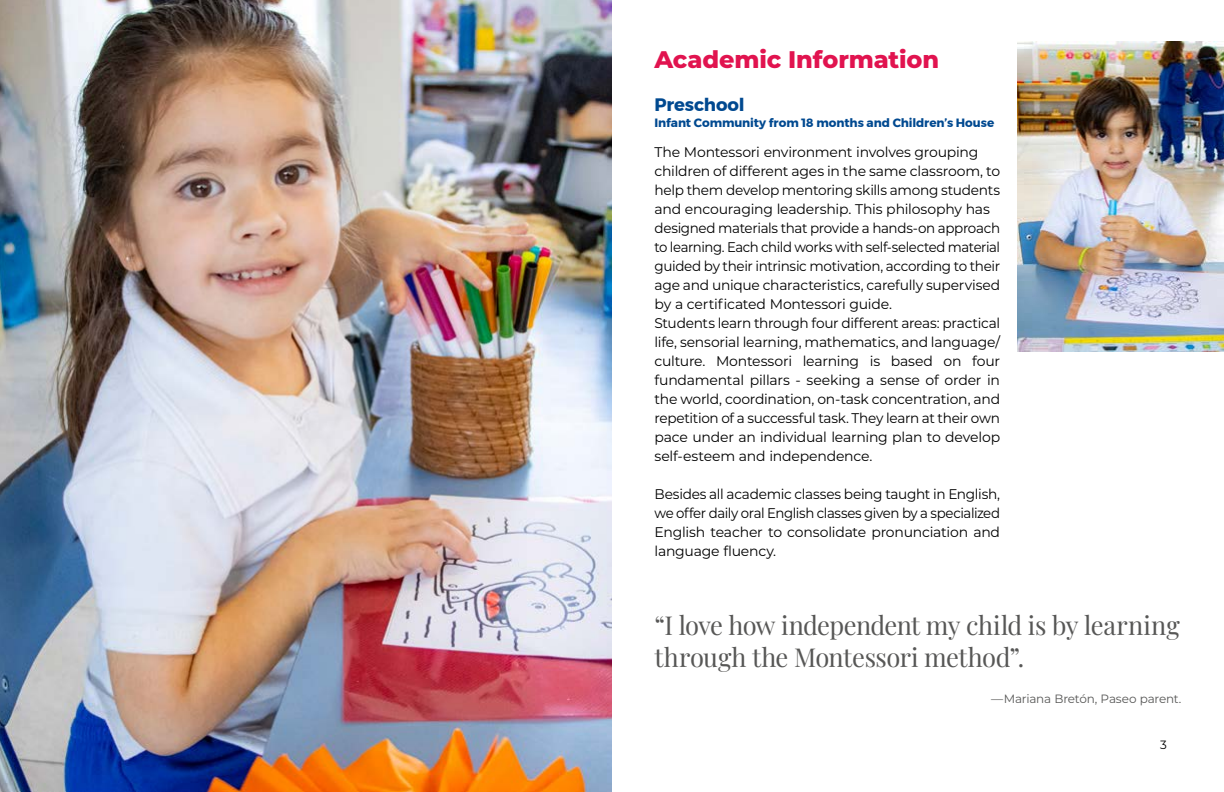
<style>
.page{position:relative;width:1224px;height:792px;background:#fff}
.page>*{position:absolute;margin:0;border:0;box-sizing:border-box;transform-origin:0 0}
.t1{font:26px/31.2px "Playfair Display";letter-spacing:-.02em;color:#575756}
.t2{font:800 24px "Montserrat";letter-spacing:-.005em;color:#e1134f}
.t3{font:700 18px "Montserrat";letter-spacing:-.005em;color:#004990}
.t4{font:14px/19px "Montserrat";letter-spacing:-.02em;color:#000}
.t5{font:700 12px "Montserrat";letter-spacing:-.005em;color:#004990}
.t6{font:12px "Montserrat";letter-spacing:-.015em;color:#575756}
.t7{font:12px "Montserrat";color:#000}
</style>
<div class="page">
<img style="left:0;top:0;width:612px;height:792px">
<img style="left:1017px;top:42px;width:207px;height:310px">
<h2 class="t2" style="left:655px;top:42px;width:286px">Academic Information</h2>
<p class="t3" style="left:655px;top:90px;width:92px">Preschool</p>
<p class="t5" style="left:655px;top:113px;width:341px">Infant Community from 18 months and Children’s House</p>
<p class="t4" style="left:655px;top:142px;width:347px">The Montessori environment involves grouping children of different ages in the same classroom, to help them develop mentoring skills among students and encouraging leadership. This philosophy has designed materials that provide a hands-on approach to learning. Each child works with self-selected material guided by their intrinsic motivation, according to their age and unique characteristics, carefully supervised by a certificated Montessori guide.<br>Students learn through four different areas: practical life, sensorial learning, mathematics, and language/ culture. Montessori learning is based on four fundamental pillars - seeking a sense of order in the world, coordination, on-task concentration, and repetition of a successful task. They learn at their own pace under an individual learning plan to develop self-esteem and independence.</p>
<p class="t4" style="left:655px;top:484px;width:347px;text-align:justify">Besides all academic classes being taught in English, we offer daily oral English classes given by a specialized English teacher to consolidate pronunciation and language fluency.</p>
<h1 class="t1" style="left:655px;top:608px;width:527px">“I love how independent my child is by learning through the Montessori method”.</h1>
<p class="t6" style="left:991px;top:690px;width:192px">—Mariana Bretón, Paseo parent.</p>
<p class="t7" style="left:1160px;top:737px;width:8px">3</p>
</div>
